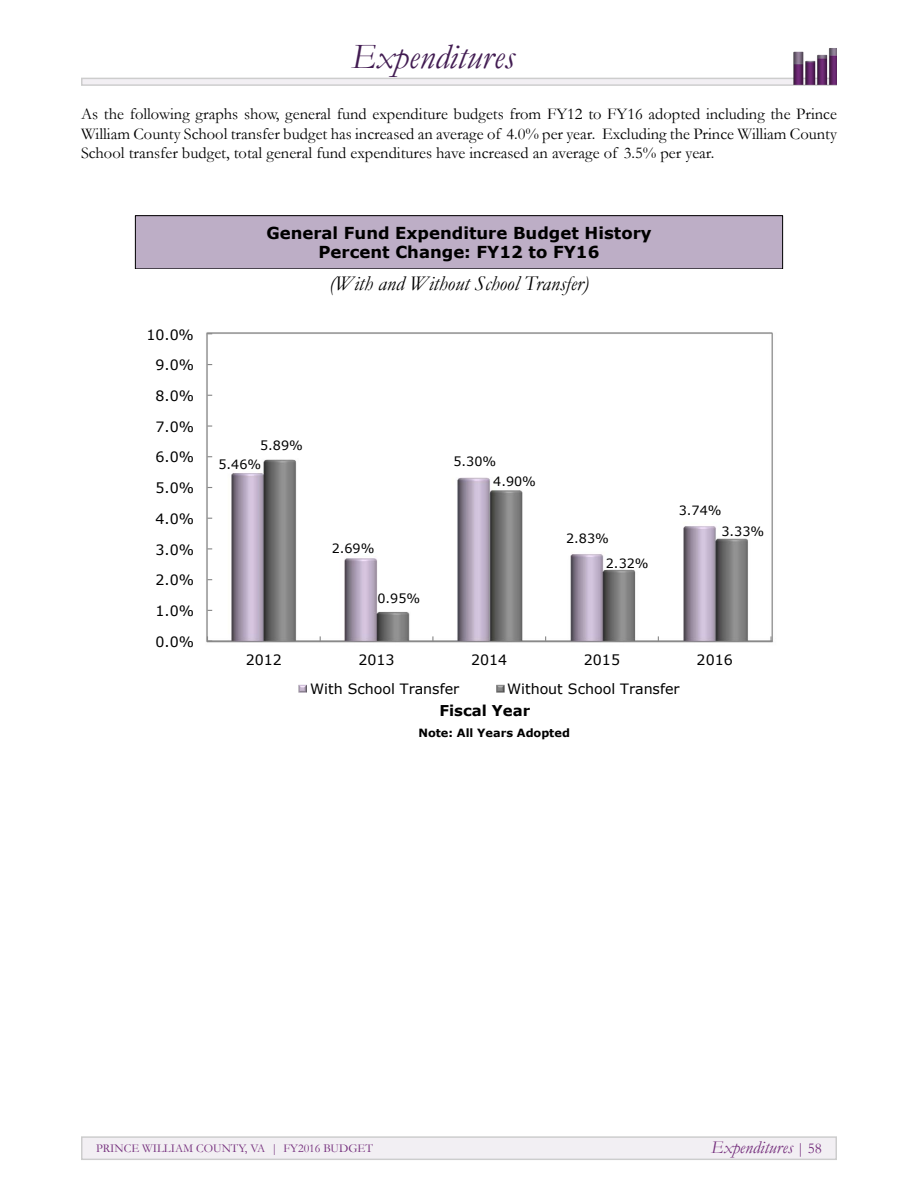
<style>
.page{position:relative;width:918px;height:1188px;background:#fff}
.page>*{position:absolute;margin:0;border:0;box-sizing:border-box;transform-origin:0 0}
.t1{font:italic 36px "Garamond";color:#421c52}
.t2{font:italic 21px "Garamond";color:#000}
.t3{font:italic 18px "Garamond";color:#732c7b}
.t4{font:16.5px/19.8px "Garamond";color:#000;text-align:justify}
.t5{font:700 16.5px/19.8px "Verdana";color:#000;text-align:center}
.t6{font:700 14.85px "Verdana";color:#000}
.t7{font:14.25px "Verdana";color:#000}
.t8{font:12.75px "Verdana";color:#000}
.t9{font:12px "Garamond";color:#732c7b}
.t10{font:700 11.4px "Verdana";color:#000}
.s1{font-style:normal;font-size:15px}
</style>
<div class="page">
<div style="left:82px;top:78px;width:754px;height:7px;background:#f2eff3"></div>
<div style="left:82px;top:1137px;width:754px;height:22px;background:#f2eff3"></div>
<img style="left:651px;top:48px;width:186px;height:38px">
<img style="left:206px;top:332px;width:567px;height:311px">
<svg style="left:207px;top:636px;width:5px;height:6px"></svg>
<svg style="left:298px;top:684px;width:9px;height:9px"></svg>
<svg style="left:496px;top:684px;width:8px;height:9px"></svg>
<div style="left:135px;top:216px;width:648px;height:53px;background:#bdaec6"></div>
<div style="left:135px;top:215px;width:648px;height:54px;border:1px solid #000"></div>
<h1 class="t1" style="left:351px;top:32px;width:165px">Expenditures</h1>
<p class="t4" style="left:81px;top:103px;width:758px">As the following graphs show, general fund expenditure budgets from FY12 to FY16 adopted including the Prince William County School transfer budget has increased an average of 4.0% per year. Excluding the Prince William County School transfer budget, total general fund expenditures have increased an average of 3.5% per year.</p>
<p class="t7" style="left:146px;top:325px;width:49px">10.0%</p>
<p class="t7" style="left:155px;top:355px;width:40px">9.0%</p>
<p class="t7" style="left:155px;top:386px;width:40px">8.0%</p>
<p class="t7" style="left:155px;top:417px;width:40px">7.0%</p>
<p class="t7" style="left:155px;top:447px;width:40px">6.0%</p>
<p class="t7" style="left:155px;top:478px;width:40px">5.0%</p>
<p class="t7" style="left:155px;top:509px;width:40px">4.0%</p>
<p class="t7" style="left:155px;top:540px;width:40px">3.0%</p>
<p class="t7" style="left:155px;top:570px;width:40px">2.0%</p>
<p class="t7" style="left:155px;top:601px;width:40px">1.0%</p>
<p class="t7" style="left:155px;top:632px;width:40px">0.0%</p>
<p class="t5" style="left:266px;top:222px;width:387px">General Fund Expenditure Budget History<br>Percent Change: FY12 to FY16</p>
<p class="t2" style="left:329px;top:269px;width:261px">(With and Without School Transfer)</p>
<p class="t8" style="left:260px;top:436px;width:44px">5.89%</p>
<p class="t8" style="left:219px;top:456px;width:44px">5.46%</p>
<p class="t8" style="left:332px;top:540px;width:44px">2.69%</p>
<p class="t8" style="left:377px;top:589px;width:44px">0.95%</p>
<p class="t8" style="left:453px;top:452px;width:44px">5.30%</p>
<p class="t8" style="left:493px;top:472px;width:44px">4.90%</p>
<p class="t8" style="left:566px;top:529px;width:44px">2.83%</p>
<p class="t8" style="left:606px;top:554px;width:44px">2.32%</p>
<p class="t8" style="left:679px;top:501px;width:44px">3.74%</p>
<p class="t8" style="left:721px;top:523px;width:44px">3.33%</p>
<p class="t7" style="left:246px;top:650px;width:38px">2012</p>
<p class="t7" style="left:358px;top:650px;width:38px">2013</p>
<p class="t7" style="left:471px;top:650px;width:38px">2014</p>
<p class="t7" style="left:584px;top:650px;width:38px">2015</p>
<p class="t7" style="left:697px;top:650px;width:38px">2016</p>
<p class="t7" style="left:310px;top:679px;width:151px">With School Transfer</p>
<p class="t7" style="left:507px;top:679px;width:174px">Without School Transfer</p>
<p class="t6" style="left:439px;top:700px;width:92px">Fiscal Year</p>
<p class="t10" style="left:418px;top:725px;width:153px">Note: All Years Adopted</p>
<p class="t9" style="left:96px;top:1140px;width:278px">Prince William County, VA | FY2016 Budget</p>
<p class="t3" style="left:711px;top:1135px;width:112px">Expenditures <span class="s1">| 58</span></p>
</div>
